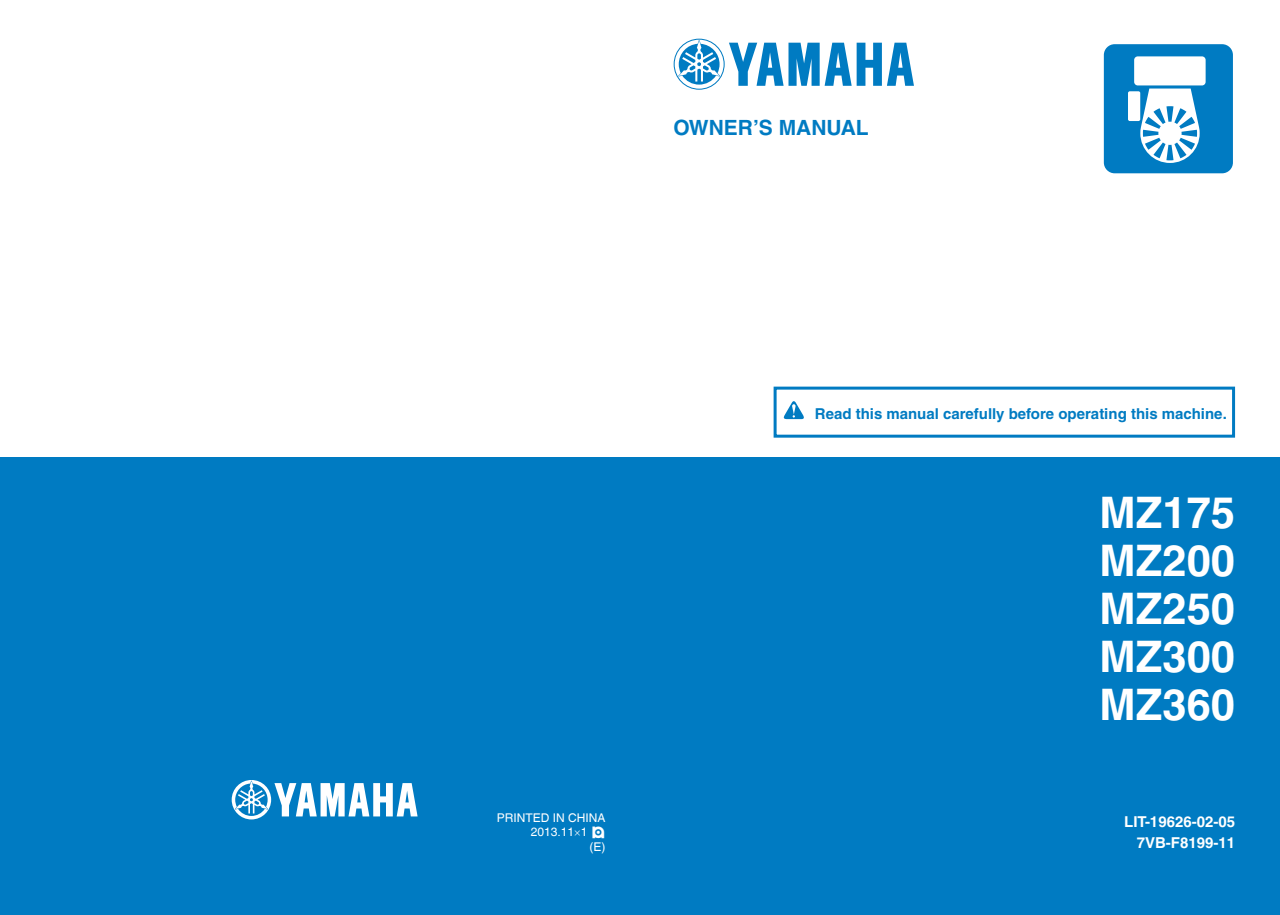
<style>
.page{position:relative;width:1280px;height:915px;background:#fff}
.page>*{position:absolute;margin:0;border:0;box-sizing:border-box;transform-origin:0 0}
.t1{font:700 43.5px/48px "Helvetica";color:#fff;text-align:justify}
.t2{font:700 21px "Helvetica";color:#007bc2}
.t3{font:700 15px "Helvetica";color:#007bc2}
.t4{font:700 15px/21.3px "Helvetica";color:#fff;text-align:right}
.t5{font:12px/14.2px "Helvetica LT";color:#fff;text-align:right}
.s1{font-family:"Tokki Manual Font"}
</style>
<div class="page">
<div style="left:0;top:457px;width:1280px;height:458px;background:#007bc2"></div>
<svg style="left:729px;top:43px;width:185px;height:43px"></svg>
<svg style="left:673px;top:39px;width:51px;height:51px"></svg>
<svg style="left:674px;top:40px;width:49px;height:49px"></svg>
<svg style="left:678px;top:40px;width:42px;height:45px"></svg>
<svg style="left:784px;top:401px;width:20px;height:18px"></svg>
<div style="left:773px;top:386px;width:462px;height:51px;border:3px solid #007bc2"></div>
<svg style="left:232px;top:780px;width:185px;height:39px"></svg>
<div style="left:1104px;top:44px;width:129px;height:129px;background:#007bc2;border-radius:11px"></div>
<div style="left:1134px;top:56px;width:71px;height:29px;background:#fff;border-radius:4px"></div>
<div style="left:1128px;top:91px;width:12px;height:30px;background:#fff;border-radius:2px"></div>
<svg style="left:1140px;top:88px;width:59px;height:75px"></svg>
<h2 class="t2" style="left:673px;top:114px;width:197px">OWNER’S MANUAL</h2>
<p class="t5" style="left:497px;top:810px;width:110px">PRINTED IN CHINA<br>2013.11 1 <span class="s1">!<br></span>(E)</p>
<p class="t3" style="left:815px;top:405px;width:414px">Read this manual carefully before operating this machine.</p>
<h1 class="t1" style="left:1099px;top:488px;width:137px">MZ175<br>MZ200<br>MZ250<br>MZ300<br>MZ360</h1>
<p class="t4" style="left:1124px;top:811px;width:112px">LIT-19626-02-05<br>7VB-F8199-11</p>
</div>
